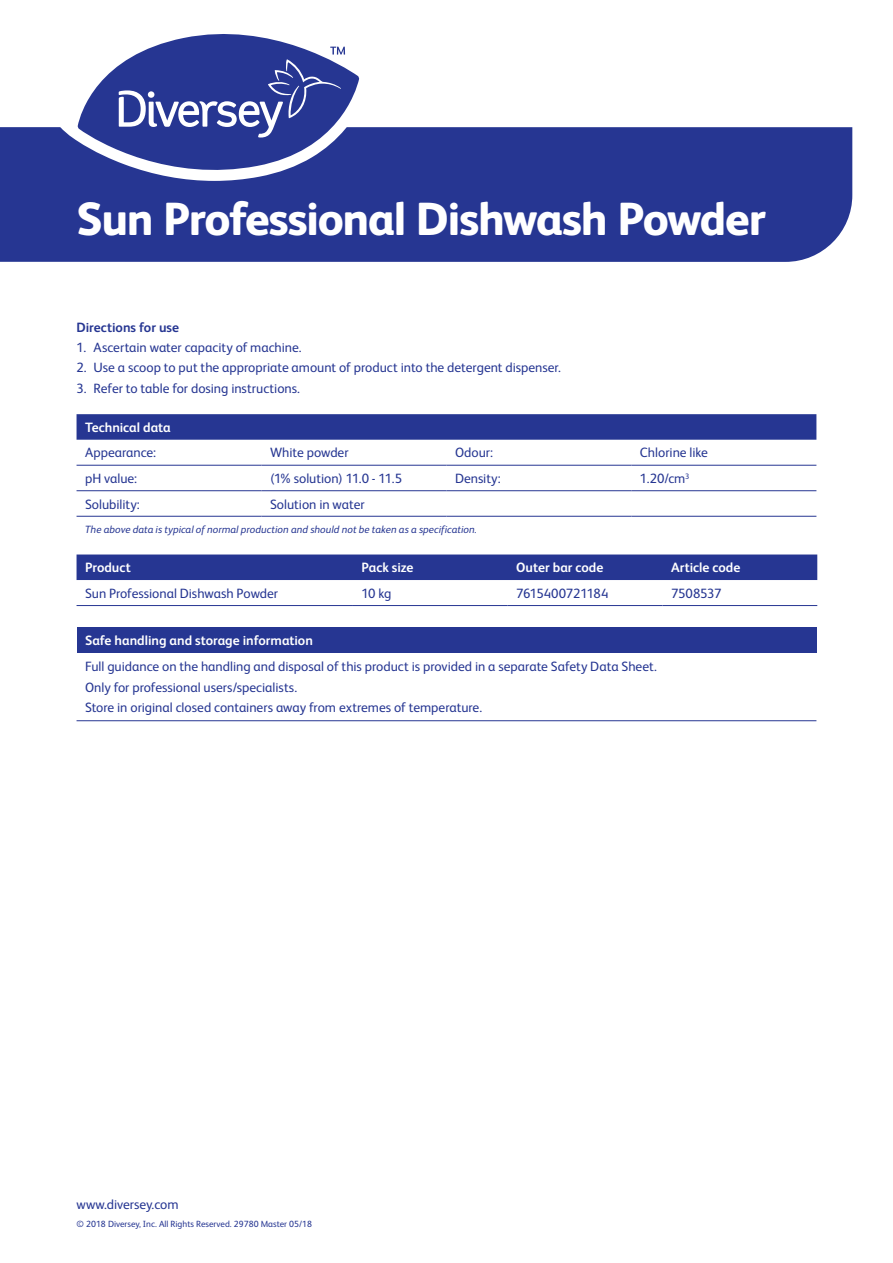
<style>
.page{position:relative;width:893px;height:1263px;background:#fff}
.page>*{position:absolute;margin:0;border:0;box-sizing:border-box;transform-origin:0 0}
.t1{font:800 46.5px "FS Albert Pro";letter-spacing:-.03em;color:#fff}
.Table_Text{font:13.5px "FS Albert Pro";color:#263692}
.Table_Subheads{font:700 13.5px "FS Albert Pro";letter-spacing:-.005em;color:#fff}
.Subheads{font:700 13.5px "FS Albert Pro";color:#263692}
.Table_Text-2{font:13.5px "FS Albert Pro";letter-spacing:-.025em;color:#263692}
.Table_Text-3{font:13.5px "FS Albert Pro";letter-spacing:-.02em;color:#263692}
.Table_italic{font:italic 10.5px "FS Albert Pro";letter-spacing:.005em;color:#263692}
.t2{font:9px "FS Albert Pro";color:#263692}
</style>
<div class="page">
<div style="left:0;top:127px;width:852px;height:135px;background:#263692"></div>
<svg style="left:77px;top:414px;width:739px;height:26px;background:#293994"></svg>
<hr style="left:77px;top:465px;width:184px;height:1px;background:#263692">
<hr style="left:261px;top:465px;width:185px;height:1px;background:#263692">
<hr style="left:446px;top:465px;width:185px;height:1px;background:#263692">
<hr style="left:631px;top:465px;width:185px;height:1px;background:#263692">
<hr style="left:77px;top:490px;width:184px;height:1px;background:#263692">
<hr style="left:261px;top:490px;width:185px;height:1px;background:#263692">
<hr style="left:446px;top:490px;width:185px;height:1px;background:#263692">
<hr style="left:631px;top:490px;width:185px;height:1px;background:#263692">
<hr style="left:77px;top:516px;width:184px;height:1px;background:#263692">
<hr style="left:261px;top:516px;width:185px;height:1px;background:#263692">
<hr style="left:446px;top:516px;width:185px;height:1px;background:#263692">
<hr style="left:631px;top:516px;width:185px;height:1px;background:#263692">
<div style="left:77px;top:554px;width:740px;height:26px;background:#263692"></div>
<hr style="left:77px;top:605px;width:276px;height:1px;background:#263692">
<hr style="left:353px;top:605px;width:155px;height:1px;background:#263692">
<hr style="left:508px;top:605px;width:154px;height:1px;background:#263692">
<hr style="left:662px;top:605px;width:155px;height:1px;background:#263692">
<div style="left:77px;top:627px;width:739px;height:26px;background:#263692"></div>
<hr style="left:77px;top:720px;width:739px;height:1px;background:#263692">
<svg style="left:58px;top:78px;width:316px;height:103px"></svg>
<svg style="left:78px;top:34px;width:281px;height:148px;fill:#263692"></svg>
<svg style="left:119px;top:47px;width:226px;height:91px;background:#4a58a4"></svg>
<p class="t1" style="left:77px;top:183px;width:691px">Sun Professional Dishwash Powder</p>
<p class="Subheads" style="left:77px;top:317px;width:104px">Directions for use</p>
<p class="Table_Text" style="left:77px;top:338px;width:227px">1. Ascertain water capacity of machine.</p>
<p class="Table_Text" style="left:77px;top:358px;width:486px">2. Use a scoop to put the appropriate amount of product into the detergent dispenser.</p>
<p class="Table_Text" style="left:77px;top:379px;width:225px">3. Refer to table for dosing instructions.</p>
<p class="Table_Subheads" style="left:85px;top:418px;width:87px">Technical data</p>
<p class="Table_Text" style="left:85px;top:443px;width:73px">Appearance:</p>
<p class="Table_Text" style="left:270px;top:443px;width:80px">White powder</p>
<p class="Table_Text" style="left:455px;top:443px;width:40px">Odour:</p>
<p class="Table_Text" style="left:640px;top:443px;width:69px">Chlorine like</p>
<p class="Table_Text" style="left:85px;top:469px;width:54px">pH value:</p>
<p class="Table_Text" style="left:270px;top:469px;width:134px">(1% solution) 11.0 - 11.5</p>
<p class="Table_Text" style="left:455px;top:469px;width:47px">Density:</p>
<p class="Table_Text" style="left:640px;top:469px;width:51px">1.20/cm<sup>3</sup></p>
<p class="Table_Text" style="left:85px;top:494px;width:56px">Solubility:</p>
<p class="Table_Text" style="left:270px;top:494px;width:96px">Solution in water</p>
<p class="Table_italic" style="left:85px;top:522px;width:393px">The above data is typical of normal production and should not be taken as a specification.</p>
<p class="Table_Subheads" style="left:85px;top:558px;width:47px">Product</p>
<p class="Table_Subheads" style="left:361px;top:558px;width:53px">Pack size</p>
<p class="Table_Subheads" style="left:516px;top:558px;width:89px">Outer bar code</p>
<p class="Table_Subheads" style="left:671px;top:558px;width:71px">Article code</p>
<p class="Table_Text" style="left:85px;top:584px;width:195px">Sun Professional Dishwash Powder</p>
<p class="Table_Text" style="left:361px;top:584px;width:32px">10 kg</p>
<p class="Table_Text-2" style="left:516px;top:584px;width:94px">7615400721184</p>
<p class="Table_Text-3" style="left:671px;top:584px;width:52px">7508537</p>
<p class="Table_Subheads" style="left:85px;top:631px;width:229px">Safe handling and storage information</p>
<p class="Table_Text" style="left:85px;top:657px;width:573px">Full guidance on the handling and disposal of this product is provided in a separate Safety Data Sheet.</p>
<p class="Table_Text" style="left:85px;top:677px;width:214px">Only for professional users/specialists.</p>
<p class="Table_Text" style="left:85px;top:698px;width:399px">Store in original closed containers away from extremes of temperature.</p>
<p class="Table_Text" style="left:77px;top:1195px;width:104px">www.diversey.com</p>
<p class="t2" style="left:77px;top:1217px;width:237px">© 2018 Diversey, Inc. All Rights Reserved. 29780 Master 05/18</p>
</div>
